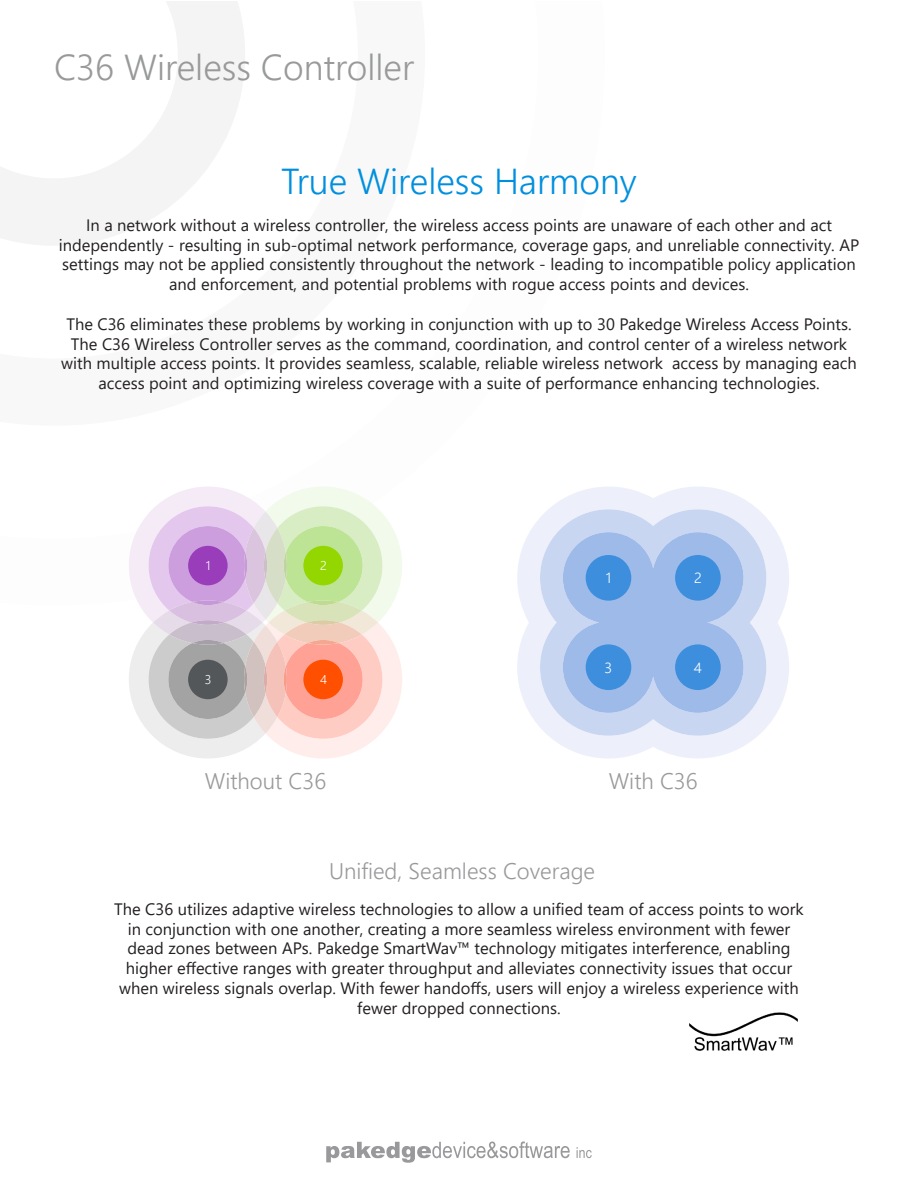
<style>
.page{position:relative;width:918px;height:1188px;background:#fff}
.page>*{position:absolute;margin:0;border:0;box-sizing:border-box;transform-origin:0 0}
.t1{font:300 36px "Segoe UI";color:#989999}
.t2{font:300 36px "Segoe UI";color:#008fde}
.t3{font:300 22.5px "Segoe UI";color:#99989b}
.t4{font:16.5px/19.8px "Segoe UI";color:#231f20;text-align:center}
.t5{font:300 14.7px "Segoe UI";color:#fff}
.t6{font:300 12.75px "Segoe UI";color:#fff}
</style>
<div class="page">
<svg style="left:0;top:2px;width:324px;height:485px"></svg>
<svg style="left:326px;top:1141px;width:244px;height:22px"></svg>
<svg style="left:577px;top:1147px;width:15px;height:11px"></svg>
<img style="left:689px;top:1012px;width:109px;height:39px">
<svg style="left:517px;top:487px;width:272px;height:271px;fill:#edf0fa"></svg>
<svg style="left:540px;top:509px;width:226px;height:227px;background:#d4def4"></svg>
<svg style="left:563px;top:532px;width:181px;height:181px;background:#a6bfea"></svg>
<div style="left:586px;top:555px;width:45px;height:46px;background:#3d8fde;border-radius:50%"></div>
<div style="left:675px;top:555px;width:46px;height:46px;background:#3d8fde;border-radius:50%"></div>
<div style="left:586px;top:644px;width:45px;height:46px;background:#3d8fde;border-radius:50%"></div>
<div style="left:675px;top:644px;width:46px;height:46px;background:#3d8fde;border-radius:50%"></div>
<svg style="left:129px;top:487px;width:273px;height:271px;background:#e2d3cc"></svg>
<div style="left:188px;top:546px;width:40px;height:39px;background:#993dba;border-radius:50%"></div>
<p class="t1" style="left:54px;top:40px;width:362px">C36 Wireless Controller</p>
<p class="t2" style="left:281px;top:154px;width:357px">True Wireless Harmony</p>
<p class="t4" style="left:59px;top:215px;width:802px">In a network without a wireless controller, the wireless access points are unaware of each other and act independently - resulting in sub-optimal network performance, coverage gaps, and unreliable connectivity. AP settings may not be applied consistently throughout the network - leading to incompatible policy application and enforcement, and potential problems with rogue access points and devices.</p>
<p class="t4" style="left:61px;top:314px;width:797px">The C36 eliminates these problems by working in conjunction with up to 30 Pakedge Wireless Access Points.<br>The C36 Wireless Controller serves as the command, coordination, and control center of a wireless network with multiple access points. It provides seamless, scalable, reliable wireless network access by managing each access point and optimizing wireless coverage with a suite of performance enhancing technologies.</p>
<p class="t6" style="left:206px;top:556px;width:6px">1</p>
<p class="t6" style="left:320px;top:556px;width:8px">2</p>
<p class="t6" style="left:205px;top:670px;width:8px">3</p>
<p class="t6" style="left:320px;top:670px;width:8px">4</p>
<p class="t5" style="left:606px;top:567px;width:7px">1</p>
<p class="t5" style="left:694px;top:567px;width:9px">2</p>
<p class="t5" style="left:605px;top:657px;width:9px">3</p>
<p class="t5" style="left:694px;top:657px;width:10px">4</p>
<p class="t3" style="left:205px;top:764px;width:123px">Without C36</p>
<p class="t3" style="left:609px;top:764px;width:90px">With C36</p>
<p class="t3" style="left:329px;top:854px;width:268px">Unified, Seamless Coverage</p>
<p class="t4" style="left:114px;top:899px;width:691px">The C36 utilizes adaptive wireless technologies to allow a unified team of access points to work in conjunction with one another, creating a more seamless wireless environment with fewer dead zones between APs. Pakedge SmartWav technology mitigates interference, enabling higher effective ranges with greater throughput and alleviates connectivity issues that occur when wireless signals overlap. With fewer handoffs, users will enjoy a wireless experience with fewer dropped connections.</p>
</div>
